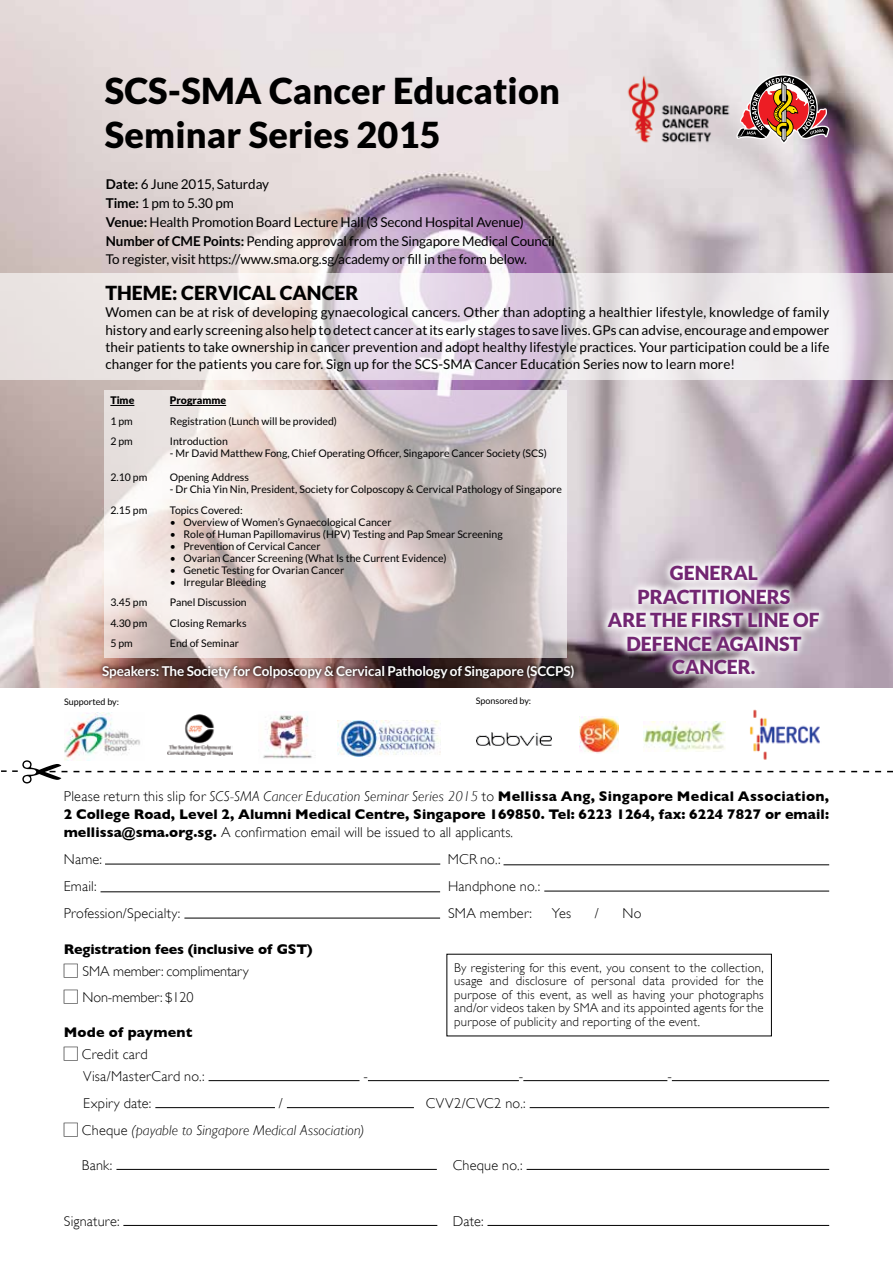
<style>
.page{position:relative;width:893px;height:1263px;background:#fff}
.page>*{position:absolute;margin:0;border:0;box-sizing:border-box;transform-origin:0 0}
.t1{font:900 36px/43.2px "Lato";letter-spacing:.005em;color:#000}
.t2{font:900 19.5px/23.4px "Lato";color:#722672;text-align:center}
.t3{font:900 19.5px "Lato";color:#000}
.t4{font:700 14.25px/18px "Gill Sans";letter-spacing:.005em;color:#000}
.t5{font:300 14.25px "Gill Sans";letter-spacing:.015em;color:#000}
.t6{font:italic 300 14.25px "Gill Sans";letter-spacing:.01em;color:#000}
.t7{font:300 14.25px "Gill Sans";letter-spacing:-.01em;color:#000}
.t8{font:13.5px/18.8px "Lato";letter-spacing:-.01em;color:#000}
.t9{font:700 13.5px "Lato";letter-spacing:-.01em;color:#fff}
.t10{font:300 12.75px/13.5px "Gill Sans";letter-spacing:.015em;color:#000;text-align:justify}
.t11{font:10.5px "Lato";color:#000}
.t12{font:900 10.5px "Lato";color:#000}
.t13{font:9px "Lato";color:#000}
.s1{font-weight:700}
.s2{font-weight:300}
.s3{font-weight:300;font-style:italic}
.s4{font-family:"Apple Gothic";font-weight:400}
.s5{font-family:"Apple Gothic";font-weight:400;font-style:normal}
.s6{font-style:normal}
</style>
<div class="page">
<img style="left:0;top:0;width:893px;height:688px">
<svg style="left:736px;top:74px;width:93px;height:70px;background:#ae847a"></svg>
<hr style="left:105px;top:864px;width:335px;height:1px;background:#000">
<hr style="left:503px;top:864px;width:326px;height:1px;background:#000">
<hr style="left:101px;top:891px;width:339px;height:1px;background:#000">
<hr style="left:544px;top:891px;width:285px;height:1px;background:#000">
<hr style="left:184px;top:918px;width:256px;height:1px;background:#000">
<hr style="left:209px;top:1080px;width:150px;height:1px;background:#000">
<hr style="left:368px;top:1080px;width:151px;height:1px;background:#000">
<hr style="left:523px;top:1080px;width:144px;height:1px;background:#000">
<hr style="left:672px;top:1080px;width:157px;height:1px;background:#000">
<hr style="left:155px;top:1107px;width:120px;height:1px;background:#000">
<hr style="left:287px;top:1107px;width:127px;height:1px;background:#000">
<hr style="left:530px;top:1107px;width:299px;height:1px;background:#000">
<hr style="left:116px;top:1169px;width:321px;height:1px;background:#000">
<hr style="left:527px;top:1169px;width:302px;height:1px;background:#000">
<hr style="left:123px;top:1225px;width:314px;height:1px;background:#000">
<hr style="left:487px;top:1225px;width:342px;height:1px;background:#000">
<svg style="left:0;top:273px;width:893px;height:106px"></svg>
<svg style="left:600px;top:557px;width:228px;height:125px"></svg>
<svg style="left:1px;top:760px;width:892px;height:23px"></svg>
<img style="left:621px;top:68px;width:115px;height:81px">
<img style="left:64px;top:712px;width:76px;height:48px">
<img style="left:167px;top:714px;width:66px;height:42px">
<img style="left:258px;top:715px;width:58px;height:48px">
<img style="left:477px;top:732px;width:74px;height:13px">
<img style="left:579px;top:717px;width:39px;height:36px">
<img style="left:643px;top:722px;width:82px;height:30px">
<img style="left:337px;top:720px;width:103px;height:36px">
<svg style="left:104px;top:390px;width:463px;height:268px;background:#d9cecc"></svg>
<svg style="left:110px;top:405px;width:24px;height:1px"></svg>
<hr style="left:170px;top:405px;width:56px;height:1px;background:#000">
<img style="left:749px;top:709px;width:71px;height:51px">
<svg style="left:98px;top:661px;width:480px;height:21px;background:#583e3b"></svg>
<h1 class="t1" style="left:105px;top:69px;width:457px">SCS-SMA Cancer Education<br>Seminar Series 2015</h1>
<p class="t8" style="left:106px;top:175px;width:451px"><span class="s1">Date:</span> 6 June 2015, Saturday<br><span class="s1">Time:</span> 1 pm to 5.30 pm<br><span class="s1">Venue:</span> Health Promotion Board Lecture Hall (3 Second Hospital Avenue)<br><span class="s1">Number of CME Points:</span> Pending approval from the Singapore Medical Council To register, visit https://www.sma.org.sg/academy or fill in the form below.</p>
<h2 class="t3" style="left:105px;top:282px;width:255px">THEME: CERVICAL CANCER</h2>
<p class="t8" style="left:105px;top:304px;width:725px;line-height:17.2px;text-align:justify">Women can be at risk of developing gynaecological cancers. Other than adopting a healthier lifestyle, knowledge of family history and early screening also help to detect cancer at its early stages to save lives. GPs can advise, encourage and empower their patients to take ownership in cancer prevention and adopt healthy lifestyle practices. Your participation could be a life changer for the patients you care for. Sign up for the SCS-SMA Cancer Education Series now to learn more!</p>
<p class="t12" style="left:110px;top:394px;width:26px">Time</p>
<p class="t12" style="left:170px;top:394px;width:58px">Programme</p>
<p class="t11" style="left:110px;top:415px;width:24px">1 pm</p>
<p class="t11" style="left:170px;top:415px;width:169px">Registration (Lunch will be provided)</p>
<p class="t11" style="left:110px;top:436px;width:24px">2 pm</p>
<p class="t11" style="left:170px;top:436px;width:59px">Introduction</p>
<p class="t11" style="left:170px;top:448px;width:379px">- Mr David Matthew Fong, Chief Operating Officer, Singapore Cancer Society (SCS)</p>
<p class="t11" style="left:110px;top:472px;width:38px">2.10 pm</p>
<p class="t11" style="left:170px;top:472px;width:81px">Opening Address</p>
<p class="t11" style="left:170px;top:484px;width:393px">- Dr Chia Yin Nin, President, Society for Colposcopy &amp; Cervical Pathology of Singapore</p>
<p class="t11" style="left:110px;top:504px;width:38px">2.15 pm</p>
<p class="t11" style="left:170px;top:504px;width:74px">Topics Covered:</p>
<p class="t11" style="left:170px;top:516px;width:223px">• Overview of Women’s Gynaecological Cancer</p>
<p class="t11" style="left:170px;top:528px;width:334px">• Role of Human Papillomavirus (HPV) Testing and Pap Smear Screening</p>
<p class="t11" style="left:170px;top:540px;width:152px">• Prevention of Cervical Cancer</p>
<p class="t11" style="left:170px;top:552px;width:278px">• Ovarian Cancer Screening (What Is the Current Evidence)</p>
<p class="t11" style="left:170px;top:564px;width:176px">• Genetic Testing for Ovarian Cancer</p>
<p class="t11" style="left:170px;top:576px;width:98px">• Irregular Bleeding</p>
<p class="t11" style="left:110px;top:597px;width:38px">3.45 pm</p>
<p class="t11" style="left:170px;top:597px;width:78px">Panel Discussion</p>
<p class="t11" style="left:110px;top:617px;width:38px">4.30 pm</p>
<p class="t11" style="left:170px;top:617px;width:78px">Closing Remarks</p>
<p class="t11" style="left:110px;top:638px;width:24px">5 pm</p>
<p class="t11" style="left:170px;top:638px;width:71px">End of Seminar</p>
<p class="t9" style="left:102px;top:663px;width:474px">Speakers: The Society for Colposcopy &amp; Cervical Pathology of Singapore (SCCPS)</p>
<p class="t13" style="left:64px;top:696px;width:56px">Supported by:</p>
<p class="t13" style="left:476px;top:696px;width:57px">Sponsored by:</p>
<h2 class="t2" style="left:608px;top:561px;width:213px">GENERAL<br>PRACTITIONERS<br>ARE THE FIRST LINE OF<br>DEFENCE AGAINST<br>CANCER.</h2>
<p class="t4" style="left:64px;top:787px;width:767px;text-align:justify"><span class="s2">Please return this slip for</span> <span class="s3">SCS-SMA Cancer Education Seminar Series 2015</span> <span class="s2">to</span> Mellissa Ang, Singapore Medical Association, 2 College Road, Level 2, Alumni Medical Centre, Singapore 169850. Tel: 6223 1264, fax: 6224 7827 or email: mellissa@sma.org.sg. <span class="s2">A confirmation email will be issued to all applicants.</span></p>
<p class="t5" style="left:64px;top:851px;width:40px">Name:</p>
<p class="t5" style="left:448px;top:851px;width:54px">MCR no.:</p>
<p class="t5" style="left:64px;top:878px;width:34px">Email:</p>
<p class="t5" style="left:448px;top:878px;width:94px">Handphone no.:</p>
<p class="t5" style="left:64px;top:905px;width:118px">Profession/Specialty:</p>
<p class="t5" style="left:448px;top:905px;width:85px">SMA member:</p>
<p class="t5" style="left:552px;top:905px;width:21px">Yes</p>
<p class="t5" style="left:595px;top:905px;width:6px">/</p>
<p class="t5" style="left:623px;top:905px;width:20px">No</p>
<p class="t4" style="left:64px;top:938px;width:250px;line-height:22px">Registration fees (inclusive of GST) <span class="s4">☐</span> <span class="s2">SMA member: complimentary</span></p>
<p class="t7" style="left:64px;top:989px;width:131px"><span class="s4">☐</span> Non-member: $120</p>
<p class="t4" style="left:64px;top:1021px;width:130px;line-height:22px">Mode of payment <span class="s4">☐</span> <span class="s2">Credit card</span></p>
<p class="t5" style="left:83px;top:1068px;width:123px">Visa/MasterCard no.:</p>
<p class="t5" style="left:363px;top:1068px;width:6px">-</p>
<p class="t5" style="left:519px;top:1068px;width:6px">-</p>
<p class="t5" style="left:667px;top:1068px;width:6px">-</p>
<p class="t5" style="left:83px;top:1095px;width:70px">Expiry date:</p>
<p class="t5" style="left:279px;top:1095px;width:6px">/</p>
<p class="t5" style="left:426px;top:1095px;width:101px">CVV2/CVC2 no.:</p>
<p class="t6" style="left:64px;top:1122px;width:302px"><span class="s5">☐</span> <span class="s6">Cheque</span> (payable to Singapore Medical Association)</p>
<p class="t5" style="left:82px;top:1157px;width:32px">Bank:</p>
<p class="t5" style="left:453px;top:1157px;width:71px">Cheque no.:</p>
<p class="t10" style="left:454px;top:961px;width:311px">By registering for this event, you consent to the collection, usage and disclosure of personal data provided for the purpose of this event, as well as having your photographs and/or videos taken by SMA and its appointed agents for the purpose of publicity and reporting of the event.</p>
<p class="t5" style="left:64px;top:1213px;width:57px">Signature:</p>
<p class="t5" style="left:453px;top:1213px;width:32px">Date:</p>
</div>
